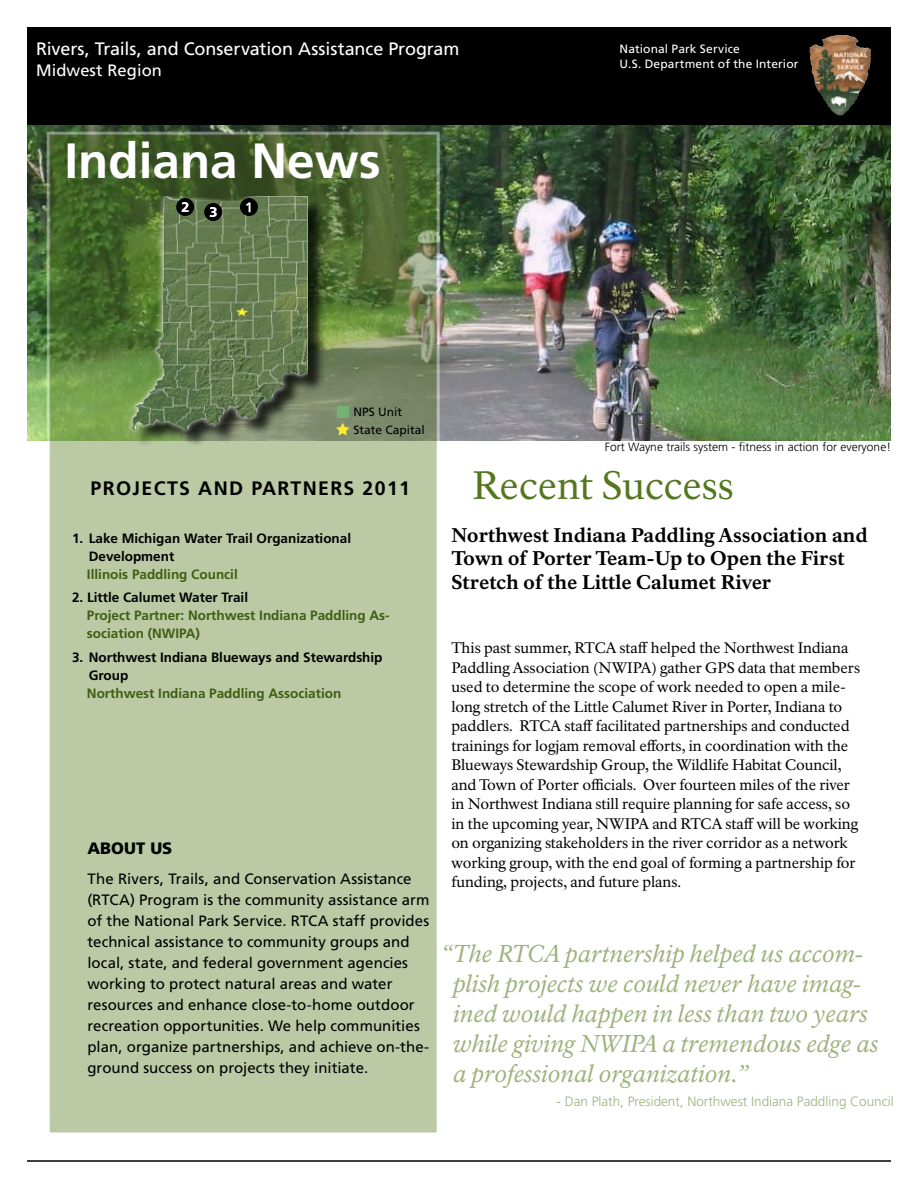
<style>
.page{position:relative;width:918px;height:1188px;background:#fff}
.page>*{position:absolute;margin:0;border:0;box-sizing:border-box;transform-origin:0 0}
.t1{font:700 49.5px "Frutiger LT Std";color:#fff}
.t2{font:39px "NPS Rawlinson OT";color:#54771e}
.t3{font:italic 24px/30px "NPS Rawlinson OT";color:#9eb27c}
.t4{font:800 19.5px/23.4px "NPS Rawlinson OT";color:#000}
.t5{font:700 19.5px "Frutiger LT Std";letter-spacing:.07em;color:#000}
.t6{font:18px "Frutiger LT Std";letter-spacing:-.005em;color:#fff}
.t7{font:16.5px "Frutiger LT Std";letter-spacing:.005em;color:#fff}
.t8{font:900 16.5px "Frutiger LT Std";color:#000200}
.t9{font:15px/19.5px "NPS Rawlinson OT";letter-spacing:-.005em;color:#000}
.t10{font:15px/21px "Frutiger LT Std";letter-spacing:.005em;color:#000}
.t11{font:700 13.5px/18px "Frutiger LT Std";color:#000}
.t12{font:700 13.5px/18px "Frutiger LT Std";color:#3f5e11}
.t13{font:300 13.5px "Frutiger LT Std";color:#9eb27c}
.t14{font:300 12px "Frutiger LT Std";color:#000}
.t15{font:12px/15px "Frutiger LT Std";letter-spacing:.01em;color:#fff}
.t16{font:12px/18px "Frutiger LT Std";color:#000}
</style>
<div class="page">
<div style="left:27px;top:27px;width:864px;height:99px;background:#000"></div>
<img style="left:811px;top:36px;width:41px;height:78px">
<div style="left:808px;top:33px;width:64px;height:84px;border:2px solid #000"></div>
<hr style="left:27px;top:1160px;width:864px;height:2px;background:#000">
<img style="left:27px;top:125px;width:864px;height:316px">
<svg style="left:47px;top:132px;width:393px;height:1001px;background:#a7b790"></svg>
<div style="left:337px;top:406px;width:12px;height:12px;background:#74b273"></div>
<svg style="left:336px;top:423px;width:13px;height:12px"></svg>
<div style="left:134px;top:199px;width:192px;height:250px;background:#000;opacity:.75"></div>
<div style="left:125px;top:197px;width:182px;height:238px;background:#fff;opacity:.75"></div>
<img style="left:130px;top:196px;width:177px;height:235px">
<div style="left:240px;top:198px;width:18px;height:18px;background:#000;border-radius:50%"></div>
<svg style="left:246px;top:202px;width:5px;height:10px"></svg>
<div style="left:176px;top:198px;width:18px;height:18px;background:#000;border-radius:50%"></div>
<svg style="left:182px;top:202px;width:7px;height:10px"></svg>
<div style="left:204px;top:203px;width:18px;height:18px;background:#000;border-radius:50%"></div>
<svg style="left:210px;top:207px;width:7px;height:10px"></svg>
<p class="t6" style="left:36px;top:38px;width:425px">Rivers, Trails, and Conservation Assistance Program</p>
<p class="t7" style="left:36px;top:61px;width:127px">Midwest Region</p>
<h1 class="t1" style="left:64px;top:132px;width:318px">Indiana News</h1>
<p class="t16" style="left:354px;top:403px;width:73px">NPS Unit<br>State Capital</p>
<p class="t15" style="left:620px;top:41px;width:181px">National Park Service<br>U.S. Department of the Interior</p>
<p class="t14" style="left:605px;top:441px;width:288px">Fort Wayne trails system - fitness in action for everyone!</p>
<h3 class="t5" style="left:91px;top:477px;width:321px">Projects and Partners 2011</h3>
<p class="t11" style="left:89px;top:530px;width:264px;text-indent:-17px">1. Lake Michigan Water Trail Organizational<br>Development</p>
<p class="t12" style="left:87px;top:566px;width:152px">Illinois Paddling Council</p>
<p class="t11" style="left:72px;top:588px;width:178px">2. Little Calumet Water Trail</p>
<p class="t12" style="left:87px;top:606px;width:304px">Project Partner: Northwest Indiana Paddling As&shy;sociation (NWIPA)</p>
<p class="t11" style="left:89px;top:648px;width:295px;text-indent:-17px">3. Northwest Indiana Blueways and Stewardship<br>Group</p>
<p class="t12" style="left:87px;top:684px;width:256px">Northwest Indiana Paddling Association</p>
<p class="t8" style="left:87px;top:838px;width:86px">ABOUT US</p>
<p class="t10" style="left:87px;top:868px;width:343px">The Rivers, Trails, and Conservation Assistance (RTCA) Program is the community assistance arm of the National Park Service. RTCA staff provides technical assistance to community groups and local, state, and federal government agencies working to protect natural areas and water resources and enhance close-to-home outdoor recreation opportunities. We help communities plan, organize partnerships, and achieve on-the&shy;ground success on projects they initiate.</p>
<h2 class="t2" style="left:472px;top:462px;width:263px">Recent Success</h2>
<h3 class="t4" style="left:451px;top:524px;width:418px">Northwest Indiana Paddling Association and<br>Town of Porter Team-Up to Open the First<br>Stretch of the Little Calumet River</h3>
<p class="t9" style="left:451px;top:638px;width:410px">This past summer, RTCA staff helped the Northwest Indiana Paddling Association (NWIPA) gather GPS data that members used to determine the scope of work needed to open a mile&shy;long stretch of the Little Calumet River in Porter, Indiana to paddlers. RTCA staff facilitated partnerships and conducted trainings for logjam removal efforts, in coordination with the Blueways Stewardship Group, the Wildlife Habitat Council, and Town of Porter officials. Over fourteen miles of the river in Northwest Indiana still require planning for safe access, so in the upcoming year, NWIPA and RTCA staff will be working on organizing stakeholders in the river corridor as a network working group, with the end goal of forming a partnership for funding, projects, and future plans.</p>
<h3 class="t3" style="left:453px;top:940px;width:427px;text-indent:-12px">“The RTCA partnership helped us accom&shy;plish projects we could never have imag&shy;ined would happen in less than two years while giving NWIPA a tremendous edge as a professional organization.”</h3>
<p class="t13" style="left:556px;top:1094px;width:339px">- Dan Plath, President, Northwest Indiana Paddling Council</p>
</div>
